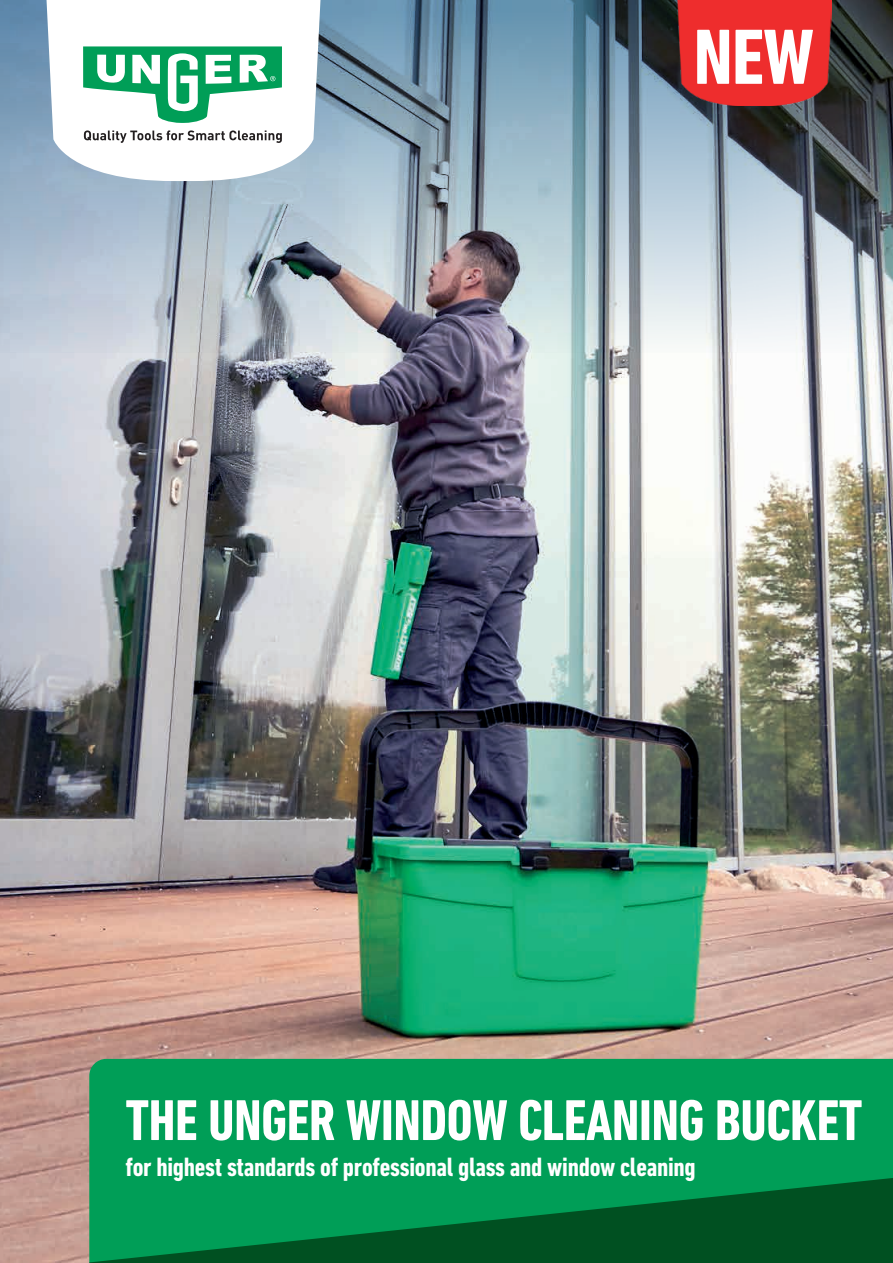
<style>
.page{position:relative;width:893px;height:1263px;background:#fff}
.page>*{position:absolute;margin:0;border:0;box-sizing:border-box;transform-origin:0 0}
.t1{font:700 condensed 79.5px "DIN Next LT Pro";color:#fff;scale:1.05 1}
.t2{font:700 condensed 58.5px "DIN Next LT Pro";letter-spacing:-.01em;color:#fff}
.t3{font:700 condensed 27px "DIN Next LT Pro";letter-spacing:-.01em;color:#fff}
</style>
<div class="page">
<img style="left:0;top:353px;width:893px;height:910px">
<img style="left:0;top:0;width:893px;height:353px">
<svg style="left:45px;top:0;width:277px;height:181px"></svg>
<svg style="left:83px;top:46px;width:199px;height:77px"></svg>
<svg style="left:84px;top:130px;width:198px;height:13px"></svg>
<div style="left:89px;top:1059px;width:804px;height:116px;background:#009e57"></div>
<svg style="left:89px;top:1175px;width:804px;height:88px;background:#00783c"></svg>
<img style="left:677px;top:0;width:154px;height:105px">
<h1 class="t1" style="left:693px;top:12px;width:116px">NEW</h1>
<h2 class="t2" style="left:125px;top:1087px;width:738px">THE UNGER WINDOW CLEANING BUCKET</h2>
<p class="t3" style="left:125px;top:1151px;width:572px">for highest standards of professional glass and window cleaning</p>
</div>
